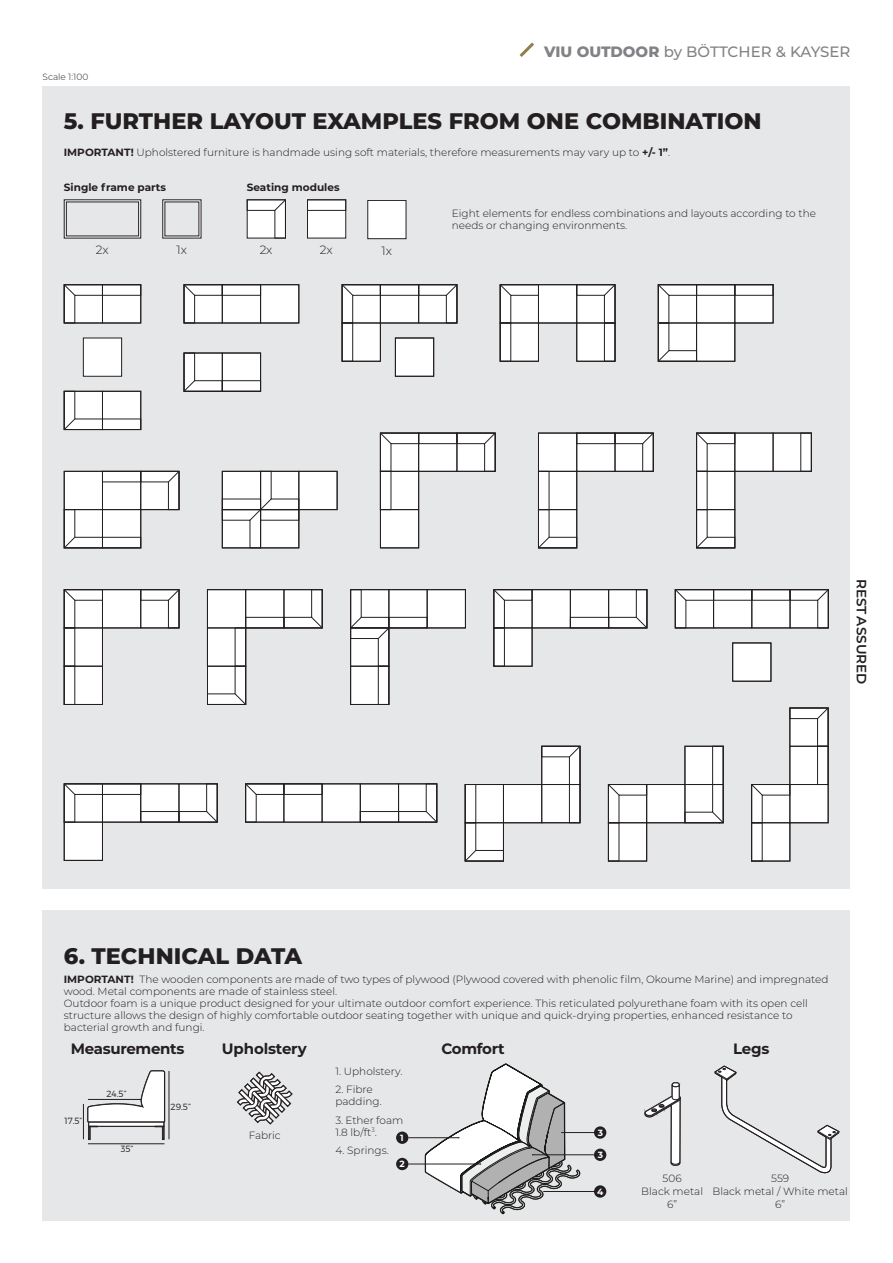
<style>
.page{position:relative;width:893px;height:1263px;background:#fff}
.page>*{position:absolute;margin:0;border:0;box-sizing:border-box;transform-origin:0 0}
.t1{font:800 22.5px "Montserrat";color:#231f20}
.t2{font:700 15px "Montserrat";letter-spacing:-.02em;color:#231f20}
.t3{font:500 15px "Montserrat";color:#808285}
.t4{font:600 13.5px "Montserrat";color:#231f20}
.t5{font:300 12px "Montserrat";letter-spacing:-.01em;color:#231f20}
.t6{font:300 10.5px/12px "Montserrat";color:#231f20}
.t7{font:700 10.5px "Montserrat";color:#231f20}
.t8{font:300 9px "Montserrat";color:#231f20}
.t9{font:700 9px "Montserrat";color:#fff}
.s1{font-weight:800}
.s2{font-weight:700}
</style>
<div class="page">
<div style="left:43px;top:910px;width:807px;height:310px;background:#e6e7e9"></div>
<div style="left:43px;top:86px;width:807px;height:803px;background:#e6e7e9"></div>
<svg style="left:644px;top:1082px;width:37px;height:84px"></svg>
<svg style="left:237px;top:1071px;width:56px;height:53px"></svg>
<svg style="left:751px;top:708px;width:77px;height:153px"></svg>
<svg style="left:608px;top:746px;width:116px;height:115px"></svg>
<svg style="left:465px;top:746px;width:115px;height:115px"></svg>
<svg style="left:245px;top:783px;width:192px;height:39px;background:#e3e3e3"></svg>
<svg style="left:64px;top:783px;width:154px;height:78px"></svg>
<div style="left:733px;top:643px;width:38px;height:38px;background:#fff"></div>
<div style="left:732px;top:642px;width:39px;height:40px;border:1px solid #231f20"></div>
<div style="left:732px;top:643px;width:39px;height:38px;border:1px solid #231f20"></div>
<svg style="left:675px;top:589px;width:154px;height:40px;background:#dedddd"></svg>
<svg style="left:493px;top:589px;width:154px;height:77px"></svg>
<svg style="left:350px;top:589px;width:116px;height:116px"></svg>
<svg style="left:207px;top:589px;width:116px;height:116px"></svg>
<svg style="left:64px;top:589px;width:115px;height:116px"></svg>
<svg style="left:696px;top:433px;width:116px;height:115px"></svg>
<svg style="left:538px;top:433px;width:116px;height:115px"></svg>
<svg style="left:380px;top:433px;width:116px;height:115px"></svg>
<svg style="left:222px;top:471px;width:115px;height:77px"></svg>
<svg style="left:64px;top:471px;width:115px;height:77px"></svg>
<svg style="left:658px;top:284px;width:115px;height:78px"></svg>
<svg style="left:500px;top:284px;width:115px;height:78px"></svg>
<div style="left:395px;top:338px;width:39px;height:38px;background:#fff"></div>
<div style="left:395px;top:338px;width:39px;height:39px;border:1px solid #231f20"></div>
<div style="left:395px;top:338px;width:39px;height:38px;border:1px solid #231f20"></div>
<svg style="left:342px;top:284px;width:115px;height:78px"></svg>
<div style="left:83px;top:338px;width:39px;height:38px;background:#fff"></div>
<div style="left:83px;top:338px;width:39px;height:39px;border:1px solid #231f20"></div>
<svg style="left:64px;top:284px;width:77px;height:40px;background:#dedede"></svg>
<svg style="left:64px;top:390px;width:77px;height:40px;background:#e2e1e1"></svg>
<svg style="left:64px;top:199px;width:77px;height:39px"></svg>
<svg style="left:162px;top:199px;width:39px;height:39px"></svg>
<svg style="left:247px;top:199px;width:39px;height:39px;background:#e0dfe0"></svg>
<div style="left:307px;top:200px;width:39px;height:38px;background:#fff"></div>
<div style="left:307px;top:199px;width:39px;height:39px;border:1px solid #231f20"></div>
<div style="left:307px;top:200px;width:39px;height:11px;border:1px solid #231f20"></div>
<div style="left:368px;top:200px;width:38px;height:39px;background:#fff"></div>
<div style="left:367px;top:200px;width:39px;height:39px;border:1px solid #231f20"></div>
<svg style="left:184px;top:284px;width:115px;height:40px;background:#e1e1e1"></svg>
<svg style="left:184px;top:352px;width:77px;height:40px;background:#ddd"></svg>
<svg style="left:87px;top:1070px;width:78px;height:70px"></svg>
<hr style="left:169px;top:1071px;width:1px;height:68px;background:#231f20">
<hr style="left:83px;top:1104px;width:1px;height:35px;background:#231f20">
<hr style="left:88px;top:1099px;width:53px;height:1px;background:#231f20">
<hr style="left:88px;top:1143px;width:76px;height:1px;background:#231f20">
<svg style="left:519px;top:42px;width:15px;height:15px"></svg>
<div style="left:594px;top:1126px;width:12px;height:13px;background:#231f20;border-radius:50%"></div>
<div style="left:594px;top:1148px;width:12px;height:13px;background:#231f20;border-radius:50%"></div>
<div style="left:594px;top:1185px;width:12px;height:13px;background:#231f20;border-radius:50%"></div>
<div style="left:396px;top:1158px;width:12px;height:12px;background:#231f20;border-radius:50%"></div>
<div style="left:396px;top:1131px;width:12px;height:13px;background:#231f20;border-radius:50%"></div>
<hr style="left:562px;top:1132px;width:32px;height:1px;background:#231f20">
<hr style="left:408px;top:1164px;width:73px;height:1px;background:#231f20">
<hr style="left:408px;top:1137px;width:51px;height:1px;background:#231f20">
<hr style="left:533px;top:1154px;width:61px;height:1px;background:#231f20">
<hr style="left:544px;top:1191px;width:50px;height:1px;background:#231f20">
<svg style="left:425px;top:1063px;width:155px;height:151px"></svg>
<svg style="left:714px;top:1066px;width:125px;height:107px"></svg>
<p class="t8" style="left:43px;top:71px;width:47px">Scale 1:100</p>
<p class="t3" style="left:544px;top:41px;width:308px"><span class="s1">VIU OUTDOOR</span> by BÖTTCHER &amp; KAYSER</p>
<p class="t1" style="left:64px;top:105px;width:699px">5. FURTHER LAYOUT EXAMPLES FROM ONE COMBINATION</p>
<p class="t6" style="left:64px;top:146px;width:608px"><span class="s2">IMPORTANT!</span> Upholstered furniture is handmade using soft materials, therefore measurements may vary up to <span class="s2">+/- 1”</span>.</p>
<p class="t7" style="left:64px;top:180px;width:104px">Single frame parts</p>
<p class="t5" style="left:96px;top:242px;width:14px">2x</p>
<p class="t5" style="left:176px;top:242px;width:12px">1x</p>
<p class="t7" style="left:247px;top:180px;width:94px">Seating modules</p>
<p class="t5" style="left:260px;top:242px;width:14px">2x</p>
<p class="t5" style="left:320px;top:242px;width:14px">2x</p>
<p class="t5" style="left:381px;top:242px;width:12px">1x</p>
<p class="t6" style="left:452px;top:207px;width:366px">Eight elements for endless combinations and layouts according to the</p>
<p class="t6" style="left:452px;top:219px;width:177px">needs or changing environments.</p>
<p class="t4" style="left:871px;top:579px;width:107px;rotate:90deg">REST ASSURED</p>
<p class="t1" style="left:64px;top:939px;width:240px">6. TECHNICAL DATA</p>
<p class="t6" style="left:64px;top:973px;width:766px"><span class="s2">IMPORTANT!</span> The wooden components are made of two types of plywood (Plywood covered with phenolic film, Okoume Marine) and impregnated wood. Metal components are made of stainless steel.<br>Outdoor foam is a unique product designed for your ultimate outdoor comfort experience. This reticulated polyurethane foam with its open cell structure allows the design of highly comfortable outdoor seating together with unique and quick-drying properties, enhanced resistance to bacterial growth and fungi.</p>
<p class="t2" style="left:71px;top:1038px;width:115px">Measurements</p>
<p class="t8" style="left:64px;top:1116px;width:19px">17.5”</p>
<p class="t8" style="left:106px;top:1089px;width:22px">24.5”</p>
<p class="t8" style="left:121px;top:1143px;width:14px">35”</p>
<p class="t8" style="left:170px;top:1101px;width:22px">29.5”</p>
<p class="t2" style="left:222px;top:1038px;width:86px">Upholstery</p>
<p class="t2" style="left:441px;top:1038px;width:65px">Comfort</p>
<p class="t6" style="left:249px;top:1129px;width:33px">Fabric</p>
<p class="t6" style="left:335px;top:1065px;width:69px">1. Upholstery.</p>
<p class="t6" style="left:335px;top:1083px;width:48px">2. Fibre padding.</p>
<p class="t6" style="left:335px;top:1114px;width:70px">3. Ether foam<br>1.8 lb/ft<sup>3</sup>.</p>
<p class="t6" style="left:335px;top:1144px;width:55px">4. Springs.</p>
<p class="t9" style="left:400px;top:1131px;width:5px">1</p>
<p class="t9" style="left:400px;top:1157px;width:7px">2</p>
<p class="t9" style="left:598px;top:1126px;width:7px">3</p>
<p class="t9" style="left:598px;top:1148px;width:7px">3</p>
<p class="t9" style="left:597px;top:1185px;width:8px">4</p>
<p class="t2" style="left:733px;top:1038px;width:38px">Legs</p>
<p class="t6" style="left:663px;top:1172px;width:21px">506</p>
<p class="t6" style="left:641px;top:1185px;width:63px">Black metal</p>
<p class="t6" style="left:667px;top:1197px;width:12px">6”</p>
<p class="t6" style="left:771px;top:1172px;width:19px">559</p>
<p class="t6" style="left:712px;top:1185px;width:137px">Black metal / White metal</p>
<p class="t6" style="left:775px;top:1197px;width:12px">6”</p>
</div>
